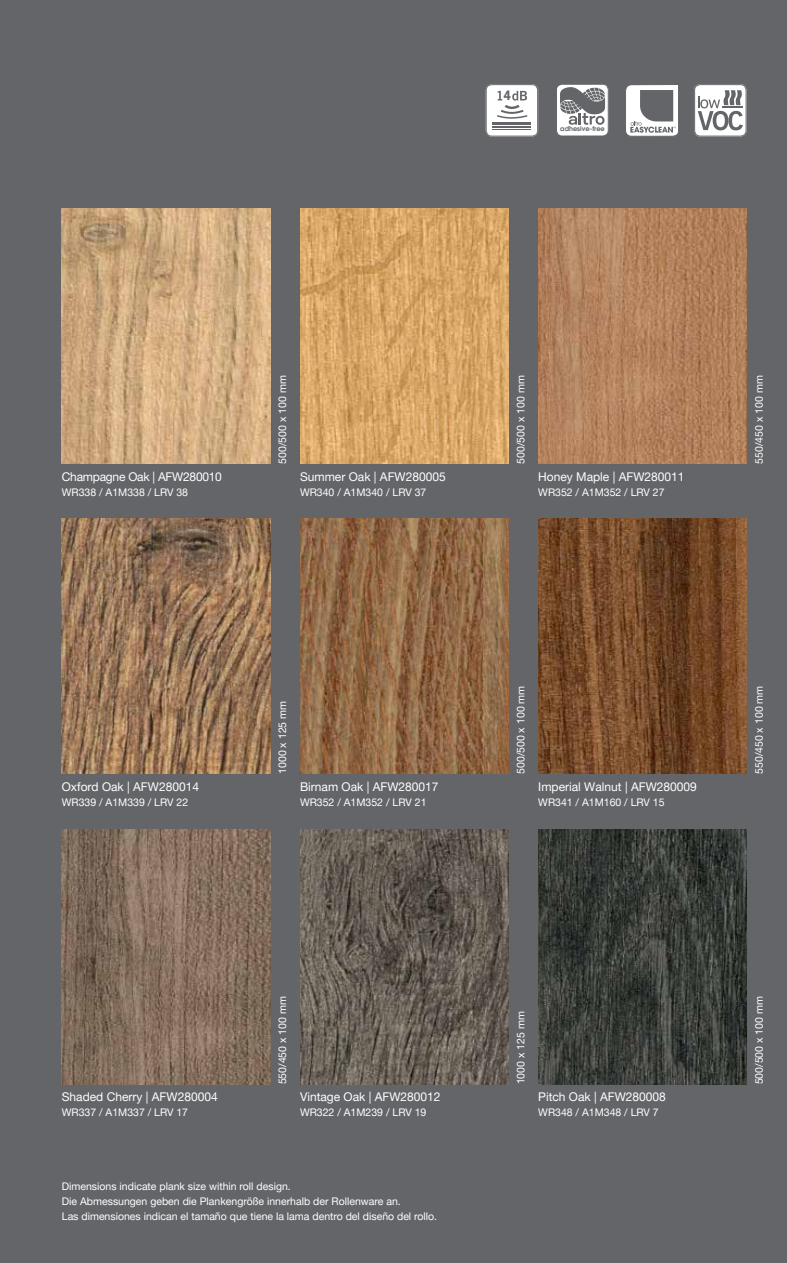
<style>
.page{position:relative;width:787px;height:1263px;background:#636569}
.page>*{position:absolute;margin:0;border:0;box-sizing:border-box;transform-origin:0 0}
.t1{font:700 14.25px "News Gothic";color:#636569}
.t2{font:12px "Helvetica Neue LT Pro";color:#fff}
.t3{font:12px "Helvetica Neue LT Pro";letter-spacing:-.02em;color:#fff}
.t4{font:10.5px/15px "Helvetica Neue LT Pro";color:#fff}
.t5{font:600 6.6px "Avant Garde";color:#636569}
</style>
<div class="page">
<svg style="left:485px;top:84px;width:53px;height:53px;background:#d7d7d8"></svg>
<svg style="left:694px;top:84px;width:52px;height:53px"></svg>
<hr style="left:722px;top:106px;width:20px;height:2px;background:#636569">
<svg style="left:625px;top:85px;width:54px;height:52px"></svg>
<svg style="left:557px;top:84px;width:51px;height:52px"></svg>
<img style="left:62px;top:208px;width:208px;height:255px">
<img style="left:62px;top:519px;width:208px;height:255px">
<img style="left:62px;top:829px;width:208px;height:255px">
<img style="left:300px;top:208px;width:208px;height:255px">
<img style="left:300px;top:519px;width:208px;height:255px">
<img style="left:300px;top:829px;width:208px;height:255px">
<img style="left:538px;top:208px;width:208px;height:255px">
<img style="left:538px;top:519px;width:208px;height:255px">
<img style="left:538px;top:829px;width:208px;height:255px">
<h1 class="t1" style="left:503px;top:87px;width:9px">4</h1>
<p class="t5" style="left:560px;top:124px;width:46px">adhesive-free</p>
<p class="t3" style="left:62px;top:469px;width:162px">Champagne Oak | AFW280010</p>
<p class="t4" style="left:62px;top:484px;width:128px">WR338 / A1M338 / LRV 38</p>
<p class="t4" style="left:275px;top:463px;width:90px;rotate:-90deg">500/500 x 100 mm</p>
<p class="t4" style="left:513px;top:463px;width:90px;rotate:-90deg">500/500 x 100 mm</p>
<p class="t4" style="left:751px;top:463px;width:90px;rotate:-90deg">550/450 x 100 mm</p>
<p class="t2" style="left:300px;top:469px;width:147px">Summer Oak | AFW280005</p>
<p class="t4" style="left:300px;top:484px;width:128px">WR340 / A1M340 / LRV 37</p>
<p class="t2" style="left:538px;top:469px;width:148px">Honey Maple | AFW280011</p>
<p class="t4" style="left:538px;top:484px;width:128px">WR352 / A1M352 / LRV 27</p>
<p class="t2" style="left:62px;top:779px;width:139px">Oxford Oak | AFW280014</p>
<p class="t4" style="left:62px;top:794px;width:128px">WR339 / A1M339 / LRV 22</p>
<p class="t4" style="left:275px;top:774px;width:74px;rotate:-90deg">1000 x 125 mm</p>
<p class="t2" style="left:300px;top:779px;width:140px">Birnam Oak | AFW280017</p>
<p class="t4" style="left:300px;top:794px;width:128px">WR352 / A1M352 / LRV 21</p>
<p class="t2" style="left:62px;top:1090px;width:157px">Shaded Cherry | AFW280004</p>
<p class="t4" style="left:62px;top:1105px;width:128px">WR337 / A1M337 / LRV 17</p>
<p class="t4" style="left:275px;top:1084px;width:90px;rotate:-90deg">550/450 x 100 mm</p>
<p class="t2" style="left:300px;top:1090px;width:142px">Vintage Oak | AFW280012</p>
<p class="t4" style="left:300px;top:1105px;width:128px">WR322 / A1M239 / LRV 19</p>
<p class="t4" style="left:513px;top:774px;width:90px;rotate:-90deg">500/500 x 100 mm</p>
<p class="t4" style="left:751px;top:774px;width:90px;rotate:-90deg">550/450 x 100 mm</p>
<p class="t2" style="left:538px;top:779px;width:160px">Imperial Walnut | AFW280009</p>
<p class="t4" style="left:538px;top:794px;width:128px">WR341 / A1M160 / LRV 15</p>
<p class="t4" style="left:513px;top:1084px;width:74px;rotate:-90deg">1000 x 125 mm</p>
<p class="t2" style="left:538px;top:1090px;width:129px">Pitch Oak | AFW280008</p>
<p class="t4" style="left:538px;top:1105px;width:122px">WR348 / A1M348 / LRV 7</p>
<p class="t4" style="left:751px;top:1084px;width:90px;rotate:-90deg">500/500 x 100 mm</p>
<p class="t4" style="left:62px;top:1179px;width:377px">Dimensions indicate plank size within roll design.<br>Die Abmessungen geben die Plankengröße innerhalb der Rollenware an.<br>Las dimensiones indican el tamaño que tiene la lama dentro del diseño del rollo.</p>
</div>
